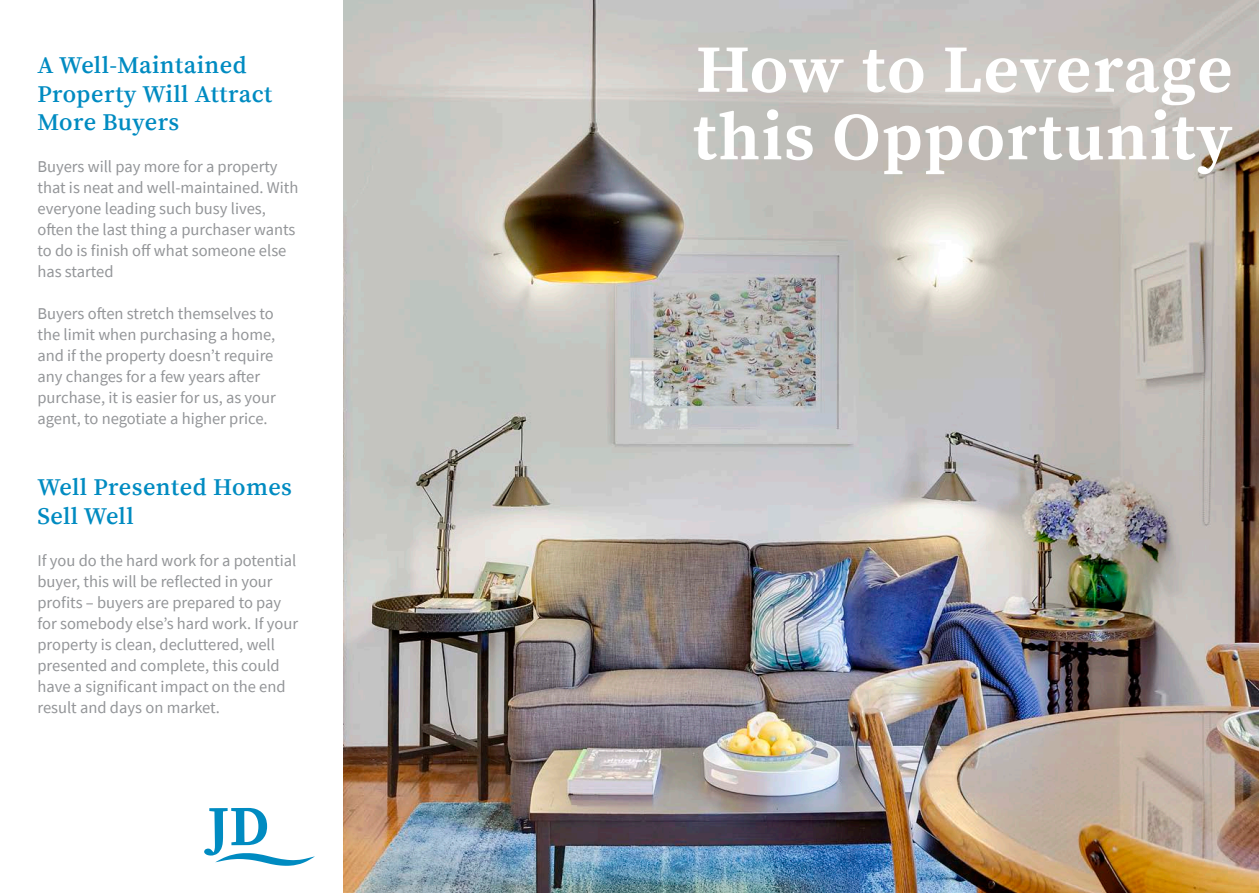
<style>
.page{position:relative;width:1259px;height:893px;background:#fff}
.page>*{position:absolute;margin:0;border:0;box-sizing:border-box;transform-origin:0 0}
.t1{font:700 67.5px/67.5px "Source Serif Pro";letter-spacing:.02em;color:#fff}
.t2{font:600 24px/28.8px "Source Serif Pro";letter-spacing:.02em;color:#008bc1}
.t3{font:16.5px/21px "Source Sans Pro";color:#939598}
</style>
<div class="page">
<img style="left:343px;top:0;width:916px;height:893px">
<svg style="left:204px;top:808px;width:111px;height:58px"></svg>
<p class="t2" style="left:37px;top:51px;width:236px">A Well-Maintained<br>Property Will Attract<br>More Buyers</p>
<p class="t3" style="left:37px;top:156px;width:262px">Buyers will pay more for a property that is neat and well-maintained. With everyone leading such busy lives, often the last thing a purchaser wants to do is finish off what someone else has started</p>
<p class="t3" style="left:37px;top:303px;width:240px">Buyers often stretch themselves to the limit when purchasing a home, and if the property doesn’t require any changes for a few years after purchase, it is easier for us, as your agent, to negotiate a higher price.</p>
<p class="t2" style="left:37px;top:474px;width:256px">Well Presented Homes<br>Sell Well</p>
<p class="t3" style="left:37px;top:550px;width:262px">If you do the hard work for a potential buyer, this will be reflected in your profits – buyers are prepared to pay for somebody else’s hard work. If your property is clean, decluttered, well presented and complete, this could have a significant impact on the end result and days on market.</p>
<p class="t1" style="left:693px;top:38px;width:541px">How to Leverage this Opportunity</p>
</div>
